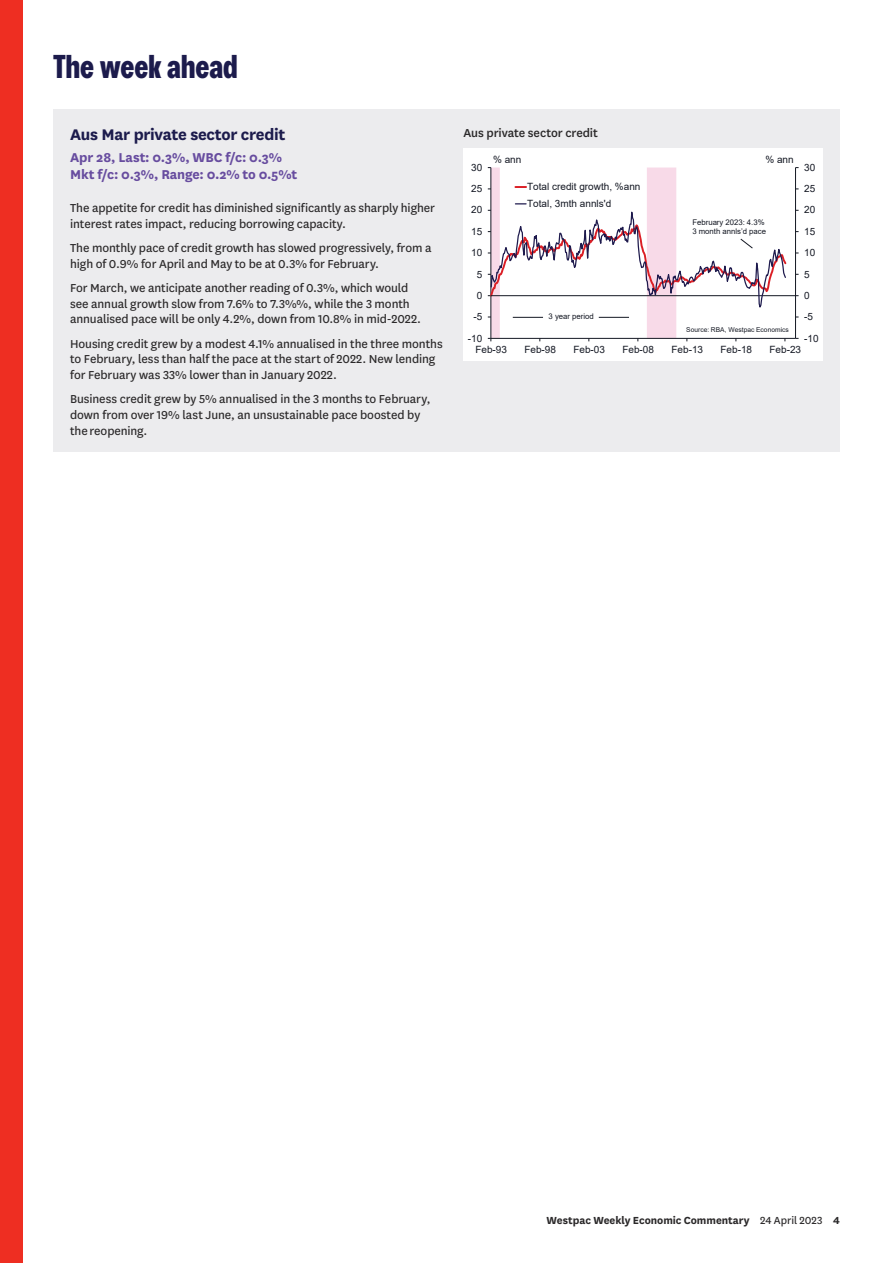
<style>
.page{position:relative;width:893px;height:1263px;background:#fff}
.page>*{position:absolute;margin:0;border:0;box-sizing:border-box;transform-origin:0 0}
.t1{font:700 33px "Westpac";color:#1c1b4c}
.t2{font:700 18px "National LF";letter-spacing:-.02em;color:#1c1b4c}
.t3{font:700 15px/17.2px "National";letter-spacing:-.01em;color:#674c9f}
.t4{font:13.5px/15.8px "National LF";letter-spacing:-.005em;color:#2b292a}
.t5{font:500 13.5px "National LF";letter-spacing:-.01em;color:#2b292a}
.t6{font:700 12px "National LF";letter-spacing:-.005em;color:#2b292a}
.t7{font:10.05px/16.8px "Arial";letter-spacing:-.005em;color:#141823}
.t8{font:7.8px/9.3px "Arial";color:#141823}
.t9{font:6.6px "Arial";letter-spacing:.005em;color:#141823}
.s1{font-weight:400}
</style>
<div class="page">
<div style="left:0;top:0;width:22px;height:1263px;background:#ee2e22"></div>
<div style="left:53px;top:110px;width:393px;height:342px;background:#ececee"></div>
<div style="left:446px;top:110px;width:394px;height:342px;background:#ececee"></div>
<div style="left:463px;top:148px;width:360px;height:212px;background:#fff"></div>
<hr style="left:675px;top:168px;width:1px;height:170px;background:#f8dae8">
<hr style="left:674px;top:168px;width:1px;height:170px;background:#f8dae8">
<hr style="left:673px;top:168px;width:1px;height:170px;background:#f8dae8">
<hr style="left:672px;top:168px;width:1px;height:170px;background:#f8dae8">
<hr style="left:671px;top:168px;width:1px;height:170px;background:#f8dae8">
<hr style="left:670px;top:168px;width:1px;height:170px;background:#f8dae8">
<hr style="left:669px;top:168px;width:1px;height:170px;background:#f8dae8">
<hr style="left:668px;top:168px;width:1px;height:170px;background:#f8dae8">
<hr style="left:667px;top:168px;width:1px;height:170px;background:#f8dae8">
<hr style="left:666px;top:168px;width:1px;height:170px;background:#f8dae8">
<hr style="left:665px;top:168px;width:1px;height:170px;background:#f8dae8">
<hr style="left:664px;top:168px;width:1px;height:170px;background:#f8dae8">
<hr style="left:663px;top:168px;width:1px;height:170px;background:#f8dae8">
<hr style="left:662px;top:168px;width:1px;height:170px;background:#f8dae8">
<hr style="left:661px;top:168px;width:1px;height:170px;background:#f8dae8">
<hr style="left:660px;top:168px;width:1px;height:170px;background:#f8dae8">
<hr style="left:659px;top:168px;width:1px;height:170px;background:#f8dae8">
<hr style="left:658px;top:168px;width:1px;height:170px;background:#f8dae8">
<hr style="left:657px;top:168px;width:1px;height:170px;background:#f8dae8">
<hr style="left:656px;top:168px;width:1px;height:170px;background:#f8dae8">
<hr style="left:655px;top:168px;width:1px;height:170px;background:#f8dae8">
<hr style="left:654px;top:168px;width:1px;height:170px;background:#f8dae8">
<hr style="left:653px;top:168px;width:1px;height:170px;background:#f8dae8">
<hr style="left:652px;top:168px;width:1px;height:170px;background:#f8dae8">
<hr style="left:651px;top:168px;width:1px;height:170px;background:#f8dae8">
<hr style="left:650px;top:168px;width:1px;height:170px;background:#f8dae8">
<hr style="left:649px;top:168px;width:1px;height:170px;background:#f8dae8">
<hr style="left:648px;top:168px;width:1px;height:170px;background:#f8dae8">
<hr style="left:647px;top:168px;width:1px;height:170px;background:#f8dae8">
<hr style="left:499px;top:168px;width:1px;height:170px;background:#f8dae8">
<hr style="left:498px;top:168px;width:1px;height:170px;background:#f8dae8">
<hr style="left:497px;top:168px;width:1px;height:170px;background:#f8dae8">
<hr style="left:496px;top:168px;width:1px;height:170px;background:#f8dae8">
<hr style="left:495px;top:168px;width:1px;height:170px;background:#f8dae8">
<hr style="left:494px;top:168px;width:1px;height:170px;background:#f8dae8">
<hr style="left:493px;top:168px;width:1px;height:170px;background:#f8dae8">
<hr style="left:492px;top:168px;width:1px;height:170px;background:#f8dae8">
<hr style="left:795px;top:168px;width:1px;height:170px;background:#141823">
<hr style="left:491px;top:168px;width:1px;height:170px;background:#141823">
<hr style="left:491px;top:338px;width:304px;height:1px;background:#141823">
<hr style="left:491px;top:295px;width:304px;height:1px;background:#141823">
<svg style="left:515px;top:186px;width:11px;height:2px"></svg>
<hr style="left:513px;top:317px;width:30px;height:1px;background:#141823">
<hr style="left:599px;top:317px;width:30px;height:1px;background:#141823">
<svg style="left:488px;top:200px;width:300px;height:111px"></svg>
<h1 class="t1" style="left:53px;top:47px;width:186px">The week ahead</h1>
<h2 class="t2" style="left:70px;top:122px;width:217px">Aus Mar private sector credit</h2>
<p class="t3" style="left:70px;top:147px;width:229px">Apr 28, Last: 0.3%, WBC f/c: 0.3%<br>Mkt f/c: 0.3%, Range: 0.2% to 0.5%t</p>
<p class="t4" style="left:70px;top:199px;width:366px">The appetite for credit has diminished significantly as sharply higher interest rates impact, reducing borrowing capacity.</p>
<p class="t4" style="left:70px;top:239px;width:363px">The monthly pace of credit growth has slowed progressively, from a high of 0.9% for April and May to be at 0.3% for February.</p>
<p class="t4" style="left:70px;top:279px;width:352px">For March, we anticipate another reading of 0.3%, which would see annual growth slow from 7.6% to 7.3%%, while the 3 month annualised pace will be only 4.2%, down from 10.8% in mid-2022.</p>
<p class="t4" style="left:70px;top:335px;width:374px">Housing credit grew by a modest 4.1% annualised in the three months to February, less than half the pace at the start of 2022. New lending for February was 33% lower than in January 2022.</p>
<p class="t4" style="left:70px;top:391px;width:362px">Business credit grew by 5% annualised in the 3 months to February, down from over 19% last June, an unsustainable pace boosted by the reopening.</p>
<p class="t5" style="left:463px;top:124px;width:136px">Aus private sector credit</p>
<p class="t7" style="left:471px;top:159px;width:13px">30</p>
<p class="t7" style="left:493px;top:151px;width:30px">% ann</p>
<p class="t7" style="left:765px;top:151px;width:30px">% ann</p>
<p class="t7" style="left:804px;top:159px;width:13px">30</p>
<p class="t7" style="left:471px;top:180px;width:13px">25</p>
<p class="t7" style="left:471px;top:201px;width:13px">20</p>
<p class="t7" style="left:527px;top:178px;width:115px">Total credit growth, %ann<br>Total, 3mth annls'd</p>
<p class="t7" style="left:804px;top:180px;width:13px">25</p>
<p class="t7" style="left:804px;top:201px;width:13px">20</p>
<p class="t7" style="left:471px;top:223px;width:13px">15</p>
<p class="t8" style="left:692px;top:217px;width:75px">February 2023: 4.3%<br>3 month annls’d pace</p>
<p class="t7" style="left:804px;top:223px;width:13px">15</p>
<p class="t7" style="left:471px;top:244px;width:13px">10</p>
<p class="t7" style="left:804px;top:244px;width:13px">10</p>
<p class="t7" style="left:477px;top:265px;width:7px">5</p>
<p class="t7" style="left:804px;top:265px;width:7px">5</p>
<p class="t7" style="left:477px;top:287px;width:7px">0</p>
<p class="t7" style="left:804px;top:287px;width:7px">0</p>
<p class="t7" style="left:473px;top:308px;width:10px">-5</p>
<p class="t8" style="left:549px;top:312px;width:47px">3 year period</p>
<p class="t7" style="left:804px;top:308px;width:10px">-5</p>
<p class="t7" style="left:468px;top:330px;width:16px">-10</p>
<p class="t9" style="left:686px;top:325px;width:104px">Source: RBA, Westpac Economics</p>
<p class="t7" style="left:804px;top:330px;width:16px">-10</p>
<p class="t7" style="left:475px;top:341px;width:33px">Feb-93</p>
<p class="t7" style="left:524px;top:341px;width:33px">Feb-98</p>
<p class="t7" style="left:573px;top:341px;width:33px">Feb-03</p>
<p class="t7" style="left:622px;top:341px;width:33px">Feb-08</p>
<p class="t7" style="left:671px;top:341px;width:33px">Feb-13</p>
<p class="t7" style="left:720px;top:341px;width:33px">Feb-18</p>
<p class="t7" style="left:769px;top:341px;width:33px">Feb-23</p>
<p class="t6" style="left:547px;top:1212px;width:295px">Westpac Weekly Economic Commentary <span class="s1">24 April 2023</span> 4</p>
</div>
